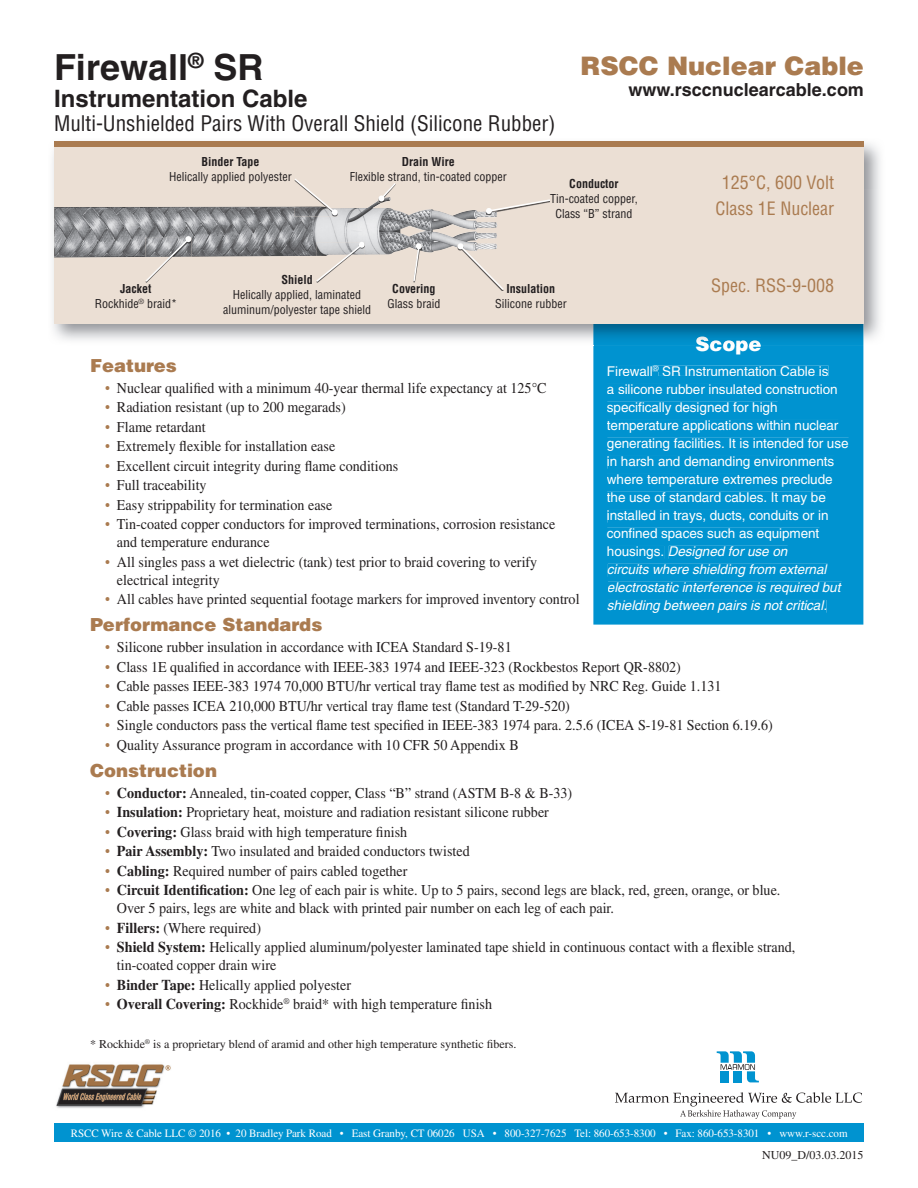
<style>
.page{position:relative;width:918px;height:1188px;background:#fff}
.page>*{position:absolute;margin:0;border:0;box-sizing:border-box;transform-origin:0 0}
.t1{font:700 36px "Helvetica";color:#231f20}
.t2{font:900 25.5px "Helvetica";color:#aa7b50}
.t3{font:700 24px "Helvetica";color:#231f20}
.t4{font:condensed 21px "Helvetica";color:#231f20}
.t5{font:900 19.5px "Helvetica";color:#fff}
.t6{font:condensed 18px/25.8px "Helvetica";color:#aa7b50;text-align:center}
.t7{font:900 18px "Helvetica";color:#aa7b50}
.t8{font:700 18px "Helvetica";color:#231f20}
.t9{font:15px/18px "Times";color:#231f20;scale:.94 1}
.t10{font:13.5px/18px "Helvetica";letter-spacing:-.005em;color:#fff}
.t11{font:condensed 12px/15px "Helvetica";color:#231f20;text-align:center}
.t12{font:12px "Times";color:#231f20}
.t13{font:700 condensed 12px "Helvetica";color:#231f20}
.t14{font:11.25px "Times";letter-spacing:-.005em;color:#fff}
.s1{font-weight:700}
.s2{font-style:italic}
.s3{color:#aa7b50}
</style>
<div class="page">
<div style="left:54px;top:1124px;width:810px;height:18px;background:#0093d0"></div>
<img style="left:56px;top:1064px;width:115px;height:44px">
<svg style="left:717px;top:1051px;width:42px;height:31px"></svg>
<svg style="left:615px;top:1092px;width:247px;height:27px"></svg>
<div style="left:593px;top:345px;width:270px;height:280px;background:#0093d0"></div>
<div style="left:696px;top:345px;width:65px;height:9px;background:#0093d0"></div>
<div style="left:607px;top:366px;width:45px;height:10px;background:#0093d0"></div>
<svg style="left:653px;top:365px;width:176px;height:11px;background:#0695d1"></svg>
<div style="left:607px;top:384px;width:231px;height:10px;background:#0093d0"></div>
<div style="left:607px;top:402px;width:171px;height:13px;background:#0093d0"></div>
<div style="left:607px;top:420px;width:231px;height:12px;background:#0093d0"></div>
<div style="left:607px;top:438px;width:242px;height:13px;background:#0093d0"></div>
<div style="left:608px;top:456px;width:226px;height:13px;background:#0093d0"></div>
<div style="left:607px;top:474px;width:226px;height:12px;background:#0093d0"></div>
<div style="left:607px;top:492px;width:219px;height:13px;background:#0093d0"></div>
<div style="left:608px;top:510px;width:221px;height:13px;background:#0093d0"></div>
<div style="left:607px;top:528px;width:212px;height:12px;background:#0093d0"></div>
<div style="left:608px;top:546px;width:56px;height:13px;background:#0093d0"></div>
<div style="left:669px;top:546px;width:119px;height:13px;background:#0093d0"></div>
<div style="left:608px;top:564px;width:220px;height:13px;background:#0093d0"></div>
<div style="left:608px;top:582px;width:234px;height:12px;background:#0093d0"></div>
<div style="left:608px;top:600px;width:218px;height:13px;background:#0093d0"></div>
<img style="left:863px;top:189px;width:20px;height:156px">
<img style="left:100px;top:324px;width:763px;height:21px">
<img style="left:696px;top:337px;width:65px;height:8px">
<div style="left:54px;top:144px;width:810px;height:180px;background:#ebdfd4"></div>
<img style="left:54px;top:201px;width:443px;height:57px">
<div style="left:54px;top:141px;width:810px;height:6px;background:#aa7b50"></div>
<svg style="left:486px;top:199px;width:64px;height:16px"></svg>
<svg style="left:144px;top:236px;width:47px;height:47px"></svg>
<svg style="left:412px;top:243px;width:10px;height:40px"></svg>
<img style="left:294px;top:215px;width:44px;height:2px">
<svg style="left:293px;top:179px;width:45px;height:36px"></svg>
<svg style="left:457px;top:243px;width:47px;height:48px"></svg>
<svg style="left:378px;top:183px;width:19px;height:20px"></svg>
<svg style="left:315px;top:242px;width:50px;height:41px"></svg>
<h1 class="t1" style="left:54px;top:46px;width:211px">Firewall<sup>®</sup> SR</h1>
<h3 class="t3" style="left:54px;top:84px;width:255px">Instrumentation Cable</h3>
<h3 class="t4" style="left:54px;top:111px;width:503px">Multi-Unshielded Pairs With Overall Shield (Silicone Rubber)</h3>
<h2 class="t2" style="left:581px;top:49px;width:285px">RSCC Nuclear Cable</h2>
<p class="t8" style="left:629px;top:78px;width:237px">www.rsccnuclearcable.com</p>
<p class="t13" style="left:201px;top:155px;width:60px">Binder Tape</p>
<p class="t11" style="left:169px;top:169px;width:124px">Helically applied polyester</p>
<p class="t13" style="left:402px;top:155px;width:54px">Drain Wire</p>
<p class="t11" style="left:350px;top:169px;width:159px">Flexible strand, tin-coated copper</p>
<p class="t13" style="left:569px;top:177px;width:51px">Conductor</p>
<p class="t11" style="left:550px;top:191px;width:89px">Tin-coated copper,<br>Class “B” strand</p>
<p class="t6" style="left:715px;top:170px;width:120px">125°C, 600 Volt<br>Class 1E Nuclear</p>
<p class="t11" style="left:95px;top:281px;width:84px"><span class="s1">Jacket<br></span>Rockhide<sup>®</sup> braid*</p>
<p class="t13" style="left:281px;top:273px;width:33px">Shield</p>
<p class="t11" style="left:223px;top:287px;width:149px">Helically applied, laminated aluminum/polyester tape shield</p>
<p class="t13" style="left:392px;top:281px;width:45px">Covering</p>
<p class="t11" style="left:388px;top:296px;width:54px">Glass braid</p>
<p class="t13" style="left:507px;top:281px;width:50px">Insulation</p>
<p class="t11" style="left:495px;top:296px;width:73px">Silicone rubber</p>
<p class="t6" style="left:711px;top:273px;width:124px">Spec. RSS-9-008</p>
<h3 class="t5" style="left:695px;top:331px;width:68px">Scope</h3>
<p class="t10" style="left:607px;top:362px;width:243px">Firewall<sup>®</sup> SR Instrumentation Cable is<br>a silicone rubber insulated construction specifically designed for high temperature applications within nuclear generating facilities. It is intended for use in harsh and demanding environments where temperature extremes preclude the use of standard cables. It may be installed in trays, ducts, conduits or in confined spaces such as equipment housings. <span class="s2">Designed for use on<br>circuits where shielding from external electrostatic interference is required but shielding between pairs is not critical.</span></p>
<p class="t7" style="left:90px;top:353px;width:88px">Features</p>
<p class="t9" style="left:105px;top:379px;width:471px"><span class="s3">•</span> Nuclear qualified with a minimum 40-year thermal life expectancy at 125°C</p>
<p class="t9" style="left:105px;top:398px;width:258px"><span class="s3">•</span> Radiation resistant (up to 200 megarads)</p>
<p class="t9" style="left:105px;top:418px;width:109px"><span class="s3">•</span> Flame retardant</p>
<p class="t9" style="left:105px;top:437px;width:247px"><span class="s3">•</span> Extremely flexible for installation ease</p>
<p class="t9" style="left:105px;top:457px;width:314px"><span class="s3">•</span> Excellent circuit integrity during flame conditions</p>
<p class="t9" style="left:105px;top:476px;width:110px"><span class="s3">•</span> Full traceability</p>
<p class="t9" style="left:105px;top:496px;width:243px"><span class="s3">•</span> Easy strippability for termination ease</p>
<p class="t9" style="left:117px;top:515px;width:468px;text-indent:-12px"><span class="s3">•</span> Tin-coated copper conductors for improved terminations, corrosion resistance and temperature endurance</p>
<p class="t9" style="left:117px;top:553px;width:449px;text-indent:-12px"><span class="s3">•</span> All singles pass a wet dielectric (tank) test prior to braid covering to verify electrical integrity</p>
<p class="t9" style="left:105px;top:590px;width:506px"><span class="s3">•</span> All cables have printed sequential footage markers for improved inven tory control</p>
<p class="t7" style="left:90px;top:613px;width:234px">Performance Standards</p>
<p class="t9" style="left:105px;top:638px;width:434px"><span class="s3">•</span> Silicone rubber insulation in accordance with ICEA Standard S-19-81</p>
<p class="t9" style="left:105px;top:658px;width:614px"><span class="s3">•</span> Class 1E qualified in accordance with IEEE-383 1974 and IEEE-323 (Rockbestos Report QR-8802)</p>
<p class="t9" style="left:105px;top:677px;width:658px"><span class="s3">•</span> Cable passes IEEE-383 1974 70,000 BTU/hr vertical tray flame test as modified by NRC Reg. Guide 1.131</p>
<p class="t9" style="left:105px;top:697px;width:496px"><span class="s3">•</span> Cable passes ICEA 210,000 BTU/hr vertical tray flame test (Standard T-29-520)</p>
<p class="t9" style="left:105px;top:716px;width:712px"><span class="s3">•</span> Single conductors pass the vertical flame test specified in IEEE-383 1974 para. 2.5.6 (ICEA S-19-81 Section 6.19.6)</p>
<p class="t9" style="left:105px;top:736px;width:442px"><span class="s3">•</span> Quality Assurance program in accordance with 10 CFR 50 Appendix B</p>
<p class="t7" style="left:90px;top:758px;width:129px">Construction</p>
<p class="t9" style="left:105px;top:784px;width:499px"><span class="s3">•</span> <span class="s1">Conductor:</span> Annealed, tin-coated copper, Class “B” strand (ASTM B-8 &amp; B-33)</p>
<p class="t9" style="left:105px;top:803px;width:474px"><span class="s3">•</span> <span class="s1">Insulation:</span> Proprietary heat, moisture and radiation resistant silicone rubber</p>
<p class="t9" style="left:105px;top:823px;width:323px"><span class="s3">•</span> <span class="s1">Covering:</span> Glass braid with high temperature finish</p>
<p class="t9" style="left:105px;top:842px;width:390px"><span class="s3">•</span> <span class="s1">Pair Assembly:</span> Two insulated and braided conductors twisted</p>
<p class="t9" style="left:105px;top:862px;width:323px"><span class="s3">•</span> <span class="s1">Cabling:</span> Required number of pairs cabled together</p>
<p class="t9" style="left:117px;top:881px;width:707px;text-indent:-12px"><span class="s3">•</span> <span class="s1">Circuit Identification:</span> One leg of each pair is white. Up to 5 pairs, second legs are black, red, green, orange, or blue.<br>Over 5 pairs, legs are white and black with printed pair number on each leg of each pair.</p>
<p class="t9" style="left:105px;top:919px;width:168px"><span class="s3">•</span> <span class="s1">Fillers:</span> (Where required)</p>
<p class="t9" style="left:117px;top:938px;width:723px;text-indent:-12px"><span class="s3">•</span> <span class="s1">Shield System:</span> Helically applied aluminum/polyester laminated tape shield in continuous contact with a flexible strand, tin-coated copper drain wire</p>
<p class="t9" style="left:105px;top:976px;width:263px"><span class="s3">•</span> <span class="s1">Binder Tape:</span> Helically applied polyester</p>
<p class="t9" style="left:105px;top:995px;width:413px"><span class="s3">•</span> <span class="s1">Overall Covering:</span> Rockhide<sup>®</sup> braid* with high temperature finish</p>
<p class="t12" style="left:90px;top:1037px;width:428px">* Rockhide<sup>®</sup> is a proprietary blend of aramid and other high temperature synthetic fibers.</p>
<p class="t14" style="left:71px;top:1127px;width:778px">RSCC Wire &amp; Cable LLC © 2016 • 20 Bradley Park Road • East Granby, CT 06026 USA • 800-327-7625 Tel: 860-653-8300 • Fax: 860-653-8301 • www.r-scc.com</p>
<p class="t12" style="left:762px;top:1148px;width:103px">NU09_D/03.03.2015</p>
</div>
